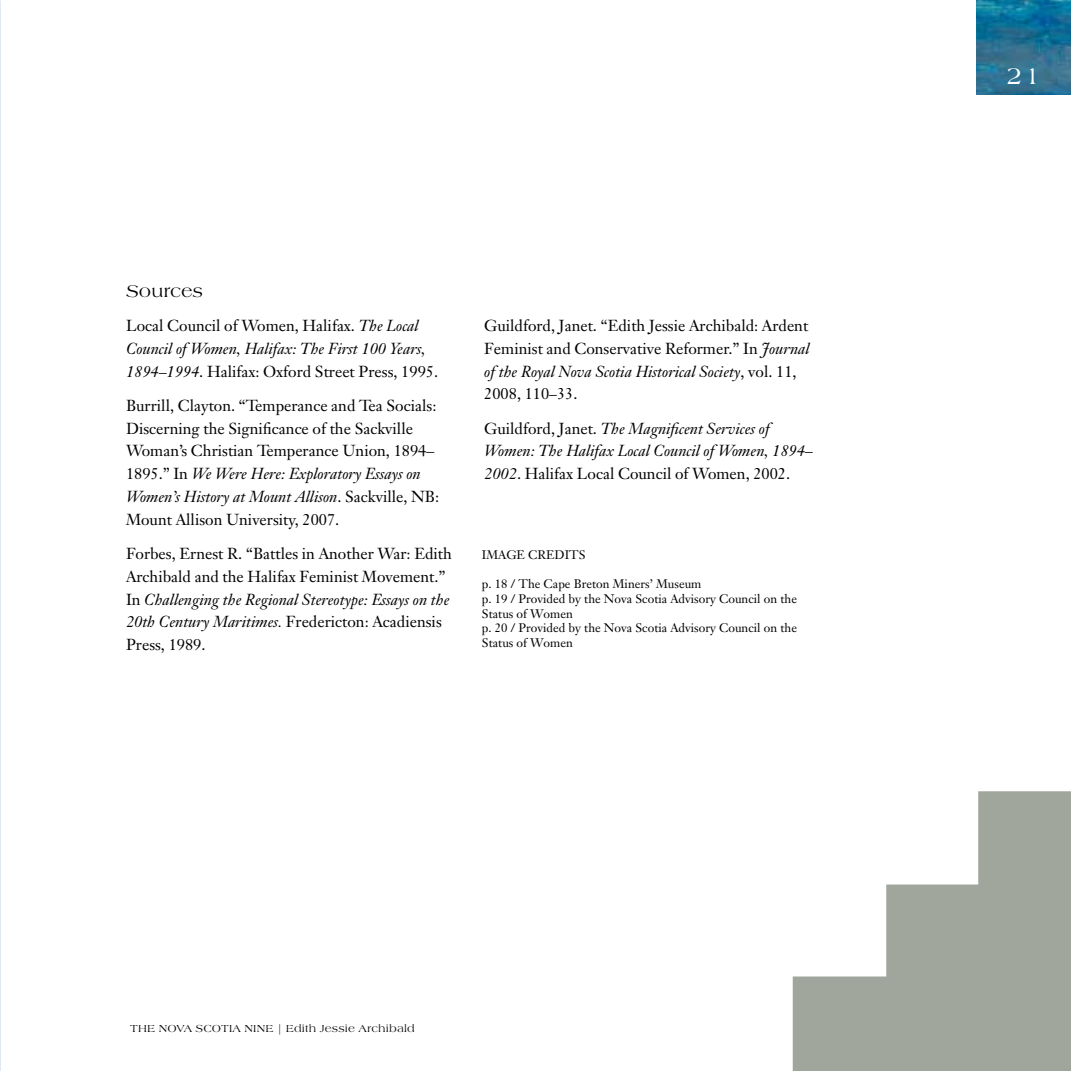
<style>
.page{position:relative;width:1071px;height:1071px;background:#fff}
.page>*{position:absolute;margin:0;border:0;box-sizing:border-box;transform-origin:0 0}
.t1{font:24.5px "Americana EF";color:#fff}
.t2{font:17.5px "Americana EF";color:#000}
.t3{font:15.75px/22.8px "Janson Text";color:#000}
.t4{font:italic 15.75px/22.8px "Janson Text";color:#000}
.t5{font:12.25px/14.7px "Janson Text";color:#000}
.t6{font:10.5px "Americana EF";letter-spacing:.02em;color:#000}
.s1{font-style:italic}
.s2{font-style:normal}
</style>
<div class="page">
<svg style="left:793px;top:791px;width:278px;height:280px;fill:#a0a69c"></svg>
<img style="left:976px;top:0;width:95px;height:94px">
<p class="t2" style="left:126px;top:282px;width:79px">Sources</p>
<p class="t3" style="left:126px;top:314px;width:314px">Local Council of Women, Halifax. <span class="s1">The Local<br>Council of Women, Halifax: The First 100 Years,<br>1894–1994</span>. Halifax: Oxford Street Press, 1995.</p>
<p class="t3" style="left:126px;top:394px;width:315px">Burrill, Clayton. “Temperance and Tea Socials:<br>Discerning the Significance of the Sackville Woman’s Christian Temperance Union, 1894– 1895.” In <span class="s1">We Were Here: Exploratory Essays on Women’s History at Mount Allison</span>. Sackville, NB:<br>Mount Allison University, 2007.</p>
<p class="t3" style="left:126px;top:542px;width:327px">Forbes, Ernest R. “Battles in Another War: Edith Archibald and the Halifax Feminist Movement.” In <span class="s1">Challenging the Regional Stereotype: Essays on the 20th Century Maritimes.</span> Fredericton: Acadiensis Press, 1989.</p>
<p class="t3" style="left:484px;top:314px;width:327px">Guildford, Janet. “Edith Jessie Archibald: Ardent Feminist and Conservative Reformer.” In <span class="s1">Journal of the Royal Nova Scotia Historical Society</span>, vol. 11, 2008, 110–33.</p>
<p class="t4" style="left:484px;top:417px;width:330px"><span class="s2">Guildford, Janet.</span> The Magnificent Services of<br>Women: The Halifax Local Council of Women, 1894–<br>2002<span class="s2">. Halifax Local Council of Women, 2002.</span></p>
<p class="t5" style="left:482px;top:547px;width:105px">IMAGE CREDITS</p>
<p class="t5" style="left:482px;top:576px;width:317px">p. 18 / The Cape Breton Miners’ Museum<br>p. 19 / Provided by the Nova Scotia Advisory Council on the Status of Women<br>p. 20 / Provided by the Nova Scotia Advisory Council on the Status of Women</p>
<p class="t6" style="left:130px;top:1023px;width:286px">THE NOVA SCOTIA NINE | Edith Jessie Archibald</p>
<h1 class="t1" style="left:1006px;top:62px;width:37px">21</h1>
</div>
